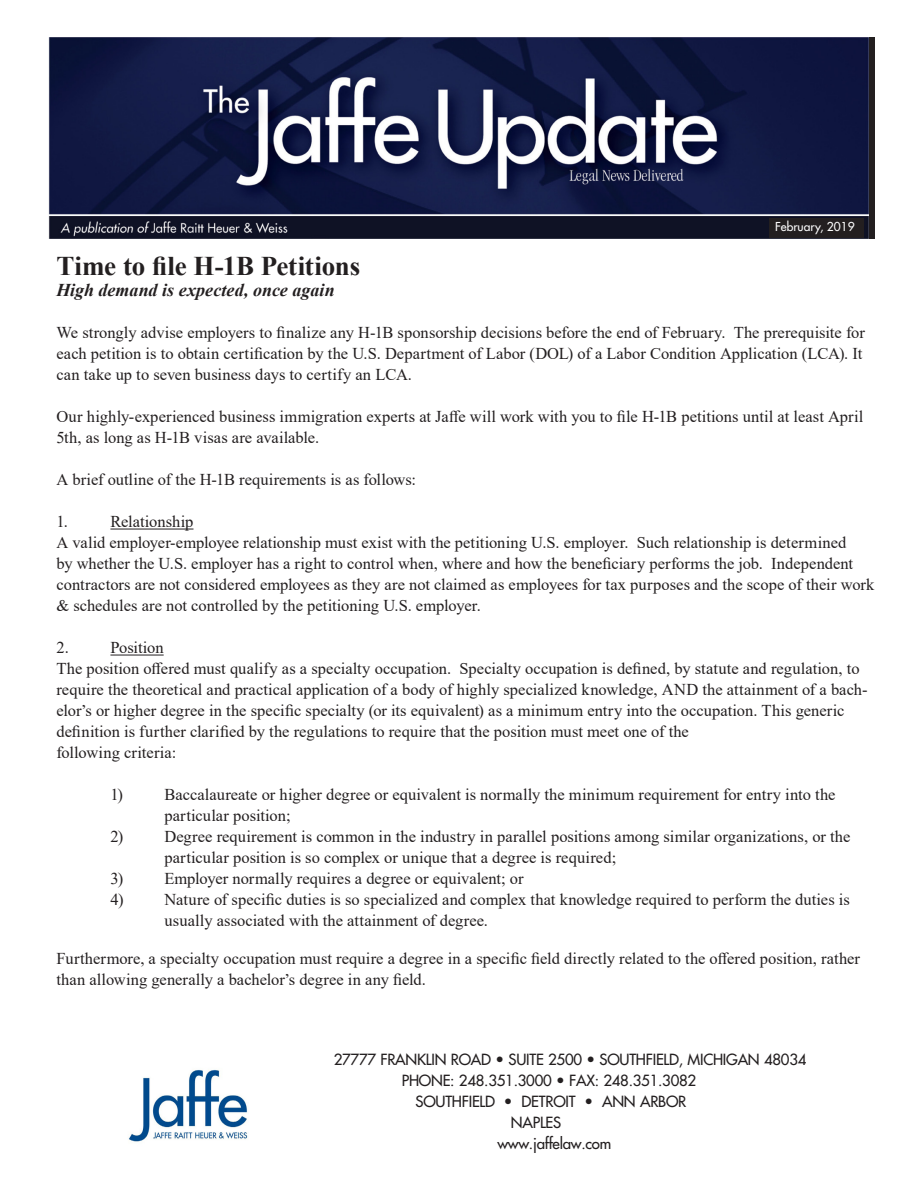
<style>
.page{position:relative;width:918px;height:1188px;background:#fff}
.page>*{position:absolute;margin:0;border:0;box-sizing:border-box;transform-origin:0 0}
.t1{font:700 27px "Times New Roman";letter-spacing:-.005em;color:#231f20}
.t2{font:italic 700 18px "Times New Roman";color:#231f20}
.t3{font:16.5px/21px "Times New Roman";color:#231f20}
.t4{font:15px/21px "Futura";letter-spacing:-.015em;color:#231f20}
.t5{font:12px "Futura";color:#fff}
</style>
<div class="page">
<img style="left:48px;top:37px;width:820px;height:201px">
<div style="left:770px;top:218px;width:94px;height:19px;background:#231f20"></div>
<hr style="left:110px;top:529px;width:84px;height:1px;background:#231f20">
<hr style="left:110px;top:655px;width:54px;height:1px;background:#231f20">
<img style="left:128px;top:1069px;width:120px;height:73px">
<p class="t5" style="left:775px;top:219px;width:81px">February, 2019</p>
<p class="t1" style="left:56px;top:247px;width:305px">Time to file H-1B Petitions</p>
<p class="t2" style="left:56px;top:278px;width:280px">High demand is expected, once again</p>
<p class="t3" style="left:56px;top:322px;width:810px">We strongly advise employers to finalize any H-1B sponsorship decisions before the end of February. The prerequisite for each petition is to obtain certification by the U.S. Department of Labor (DOL) of a Labor Condition Application (LCA). It can take up to seven business days to certify an LCA.</p>
<p class="t3" style="left:56px;top:406px;width:808px">Our highly-experienced business immigration experts at Jaffe will work with you to file H-1B petitions until at least April<br>5th, as long as H-1B visas are available.</p>
<p class="t3" style="left:56px;top:469px;width:361px">A brief outline of the H-1B requirements is as follows:</p>
<p class="t3" style="left:56px;top:511px;width:13px">1.</p>
<p class="t3" style="left:110px;top:511px;width:85px">Relationship</p>
<p class="t3" style="left:56px;top:532px;width:819px">A valid employer-employee relationship must exist with the petitioning U.S. employer. Such relationship is determined<br>by whether the U.S. employer has a right to control when, where and how the beneficiary performs the job. Independent contractors are not considered employees as they are not claimed as employees for tax purposes and the scope of their work &amp; schedules are not controlled by the petitioning U.S. employer.</p>
<p class="t3" style="left:56px;top:637px;width:14px">2.</p>
<p class="t3" style="left:110px;top:637px;width:55px">Position</p>
<p class="t3" style="left:56px;top:658px;width:813px">The position offered must qualify as a specialty occupation. Specialty occupation is defined, by statute and regulation, to require the theoretical and practical application of a body of highly specialized knowledge, AND the attainment of a bach&shy;elor’s or higher degree in the specific specialty (or its equivalent) as a minimum entry into the occupation. This generic definition is further clarified by the regulations to require that the position must meet one of the</p>
<p class="t3" style="left:56px;top:742px;width:121px">following criteria:</p>
<p class="t3" style="left:110px;top:784px;width:14px">1)</p>
<p class="t3" style="left:164px;top:784px;width:673px">Baccalaureate or higher degree or equivalent is normally the minimum requirement for entry into the particular position;</p>
<p class="t3" style="left:110px;top:826px;width:14px">2)</p>
<p class="t3" style="left:164px;top:826px;width:688px">Degree requirement is common in the industry in parallel positions among similar organizations, or the particular position is so complex or unique that a degree is required;</p>
<p class="t3" style="left:110px;top:868px;width:14px">3)</p>
<p class="t3" style="left:164px;top:868px;width:361px">Employer normally requires a degree or equivalent; or</p>
<p class="t3" style="left:110px;top:889px;width:15px">4)</p>
<p class="t3" style="left:164px;top:889px;width:687px">Nature of specific duties is so specialized and complex that knowledge required to perform the duties is usually associated with the attainment of degree.</p>
<p class="t3" style="left:56px;top:947px;width:805px">Furthermore, a specialty occupation must require a degree in a specific field directly related to the offered position, rather than allowing generally a bachelor’s degree in any field.</p>
<p class="t4" style="left:402px;top:1048px;width:406px;text-indent:-68px">27777 FRANKLIN ROAD • SUITE 2500 • SOUTHFIELD, MICHIGAN 48034<br>PHONE: 248.351.3000 • FAX: 248.351.3082</p>
<p class="t4" style="left:416px;top:1090px;width:272px">SOUTHFIELD • DETROIT • ANN ARBOR</p>
<p class="t4" style="left:511px;top:1111px;width:52px">NAPLES</p>
<p class="t4" style="left:497px;top:1132px;width:115px">www.jaffelaw.com</p>
</div>
